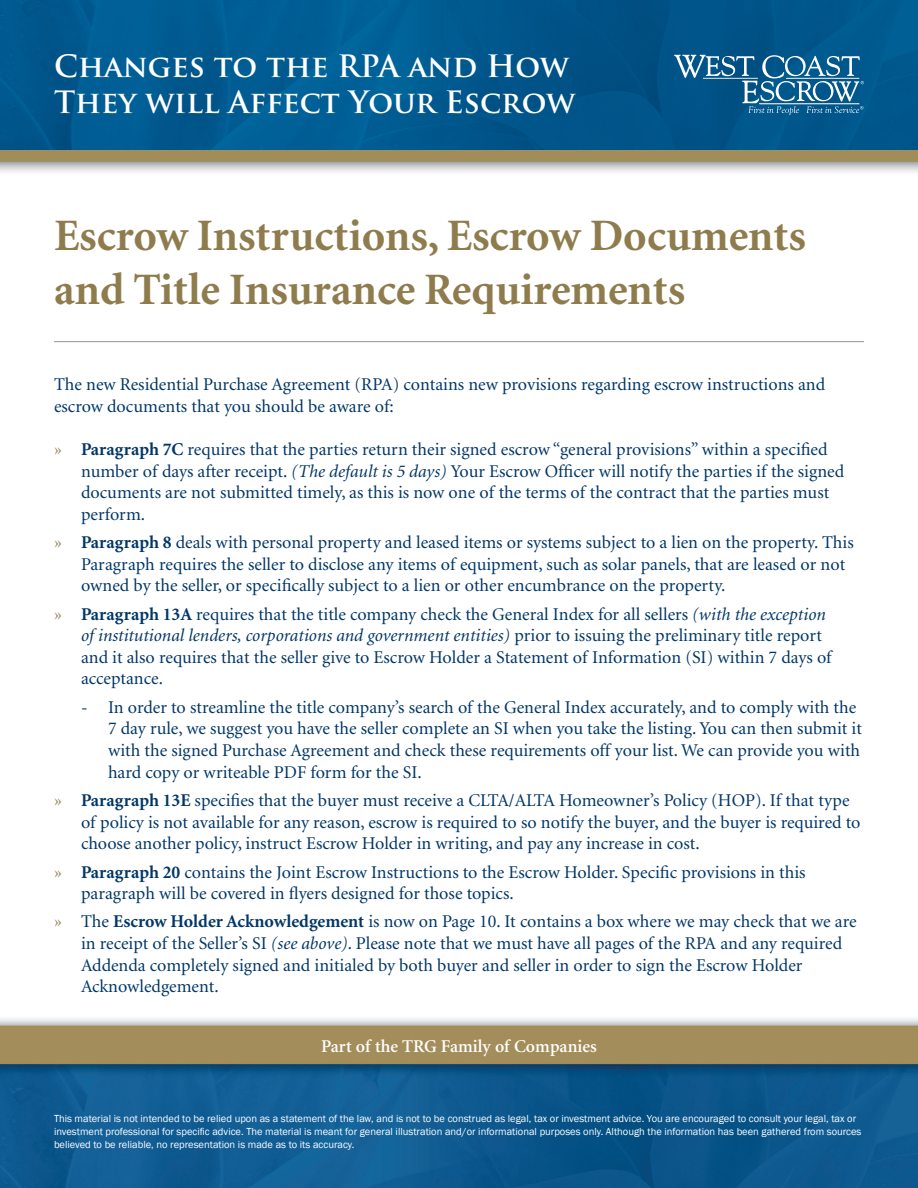
<style>
.page{position:relative;width:918px;height:1188px;background:#fff}
.page>*{position:absolute;margin:0;border:0;box-sizing:border-box;transform-origin:0 0}
.t1{font:700 45px/54px "Minion";color:#8e7c4d}
.t2{font:700 30px/36px "Trajan Pro";color:#fff}
.t3{font:18px/21.6px "Minion";color:#003667}
.t4{font:600 18px "Minion";color:#fff}
.t5{font:10.5px/12.6px "Franklin Gothic";color:#fff}
.s1{color:#8e7c4d}
.s2{font-weight:700}
.s3{font-style:italic}
</style>
<div class="page">
<img style="left:0;top:1018px;width:918px;height:170px">
<img style="left:0;top:0;width:918px;height:172px">
<svg style="left:674px;top:55px;width:190px;height:60px;background:#30749e"></svg>
<hr style="left:54px;top:341px;width:810px;height:1px;background:#939598">
<h2 class="t2" style="left:54px;top:49px;width:523px">Changes to the RPA and How<br>They will Affect Your Escrow</h2>
<h1 class="t1" style="left:54px;top:210px;width:754px">Escrow Instructions, Escrow Documents and Title Insurance Requirements</h1>
<p class="t3" style="left:54px;top:374px;width:773px">The new Residential Purchase Agreement (RPA) contains new provisions regarding escrow instructions and escrow documents that you should be aware of:</p>
<p class="t3" style="left:81px;top:439px;width:765px;text-indent:-27px"><span class="s1">»</span> <span class="s2">Paragraph 7C</span> requires that the parties return their signed escrow “general provisions” within a specified number of days after receipt. <span class="s3">(The default is 5 days)</span> Your Escrow Officer will notify the parties if the signed documents are not submitted timely, as this is now one of the terms of the contract that the parties must perform.</p>
<p class="t3" style="left:81px;top:532px;width:774px;text-indent:-27px"><span class="s1">»</span> <span class="s2">Paragraph 8</span> deals with personal property and leased items or systems subject to a lien on the property. This<br>Paragraph requires the seller to disclose any items of equipment, such as solar panels, that are leased or not owned by the seller, or specifically subject to a lien or other encumbrance on the property.</p>
<p class="t3" style="left:81px;top:604px;width:752px;text-indent:-27px"><span class="s1">»</span> <span class="s2">Paragraph 13A</span> requires that the title company check the General Index for all sellers <span class="s3">(with the exception of institutional lenders, corporations and government entities)</span> prior to issuing the preliminary title report and it also requires that the seller give to Escrow Holder a Statement of Information (SI) within 7 days of acceptance.</p>
<p class="t3" style="left:108px;top:697px;width:755px;text-indent:-27px">- In order to streamline the title company’s search of the General Index accurately, and to comply with the 7 day rule, we suggest you have the seller complete an SI when you take the listing. You can then submit it with the signed Purchase Agreement and check these requirements off your list. We can provide you with hard copy or writeable PDF form for the SI.</p>
<p class="t3" style="left:81px;top:790px;width:781px;text-indent:-27px"><span class="s1">»</span> <span class="s2">Paragraph 13E</span> specifies that the buyer must receive a CLTA/ALTA Homeowner’s Policy (HOP). If that type of policy is not available for any reason, escrow is required to so notify the buyer, and the buyer is required to choose another policy, instruct Escrow Holder in writing, and pay any increase in cost.</p>
<p class="t3" style="left:81px;top:862px;width:726px;text-indent:-27px"><span class="s1">»</span> <span class="s2">Paragraph 20</span> contains the Joint Escrow Instructions to the Escrow Holder. Specific provisions in this paragraph will be covered in flyers designed for those topics.</p>
<p class="t3" style="left:81px;top:912px;width:777px;text-indent:-27px"><span class="s1">»</span> The <span class="s2">Escrow Holder Acknowledgement</span> is now on Page 10. It contains a box where we may check that we are in receipt of the Seller’s SI <span class="s3">(see above)</span>. Please note that we must have all pages of the RPA and any required Addenda completely signed and initialed by both buyer and seller in order to sign the Escrow Holder Acknowledgement.</p>
<p class="t4" style="left:321px;top:1037px;width:277px">Part of the TRG Family of Companies</p>
<p class="t5" style="left:54px;top:1113px;width:809px">This material is not intended to be relied upon as a statement of the law, and is not to be construed as legal, tax or investment advice. You are encouraged to consult your legal, tax or investment professional for specific advice. The material is meant for general illustration and/or informational purposes only. Although the information has been gathered from sources believed to be reliable, no representation is made as to its accuracy.</p>
</div>
